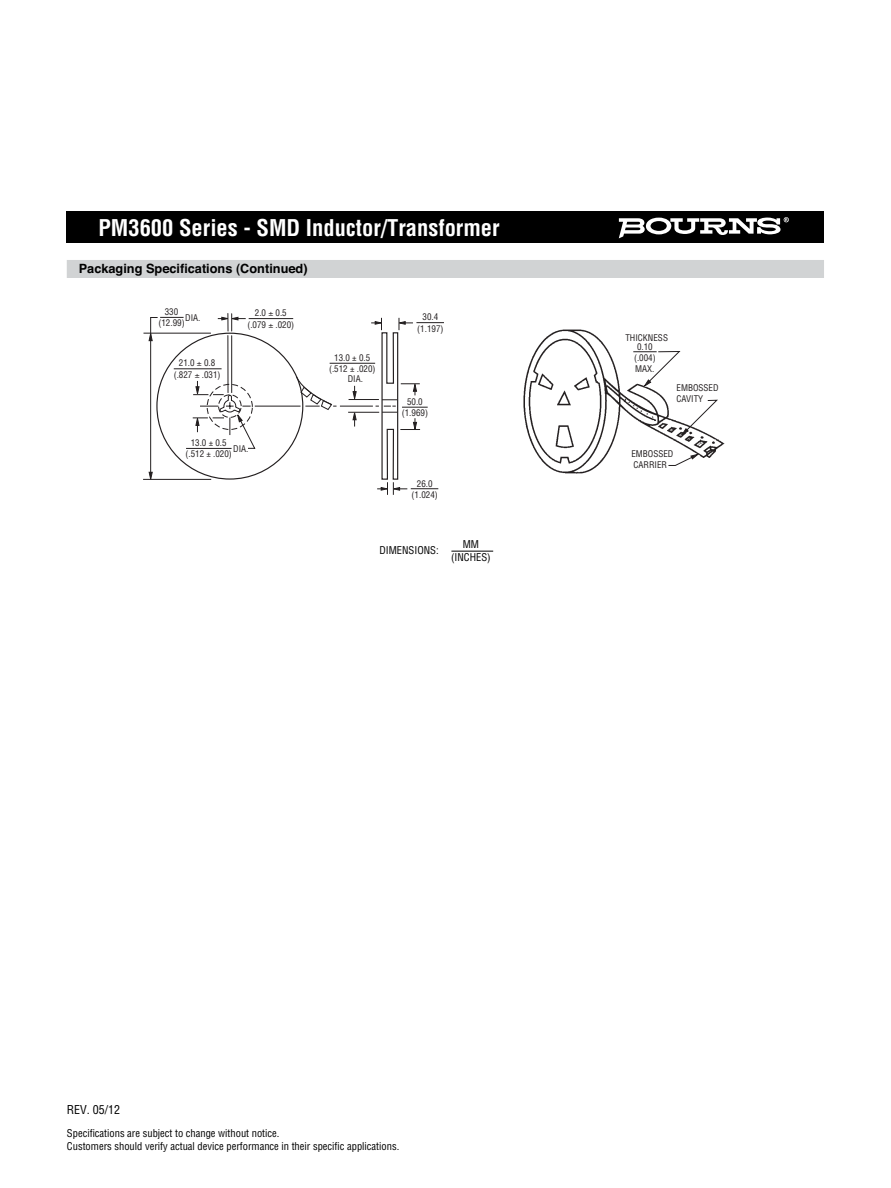
<style>
.page{position:relative;width:891px;height:1188px;background:#fff}
.page>*{position:absolute;margin:0;border:0;box-sizing:border-box;transform-origin:0 0}
.t1{font:700 condensed 22.5px "Helvetica";color:#fff}
.t2{font:700 12.75px "Helvetica";color:#000}
.t3{font:condensed 12px "Helvetica";color:#000}
.t4{font:condensed 10.5px/12.8px "Helvetica";color:#000}
.t5{font:condensed 9px/11.2px "Helvetica";color:#231f20;text-align:center}
</style>
<div class="page">
<div style="left:67px;top:212px;width:757px;height:31px;background:#000"></div>
<svg style="left:619px;top:217px;width:170px;height:21px"></svg>
<div style="left:67px;top:260px;width:757px;height:18px;background:#d1d3d4"></div>
<hr style="left:451px;top:551px;width:42px;height:1px;background:#000">
<hr style="left:228px;top:336px;width:1px;height:57px;background:#231f20">
<hr style="left:231px;top:336px;width:1px;height:57px;background:#231f20">
<svg style="left:218px;top:313px;width:28px;height:18px"></svg>
<hr style="left:249px;top:318px;width:44px;height:1px;background:#231f20">
<hr style="left:144px;top:333px;width:67px;height:1px;background:#231f20">
<hr style="left:143px;top:479px;width:68px;height:1px;background:#231f20">
<svg style="left:149px;top:317px;width:35px;height:163px"></svg>
<hr style="left:186px;top:448px;width:46px;height:1px;background:#231f20">
<hr style="left:330px;top:363px;width:45px;height:1px;background:#231f20">
<hr style="left:174px;top:368px;width:48px;height:1px;background:#231f20">
<hr style="left:349px;top:399px;width:30px;height:1px;background:#231f20">
<hr style="left:348px;top:412px;width:31px;height:1px;background:#231f20">
<svg style="left:353px;top:386px;width:4px;height:13px"></svg>
<svg style="left:353px;top:411px;width:4px;height:16px"></svg>
<hr style="left:255px;top:406px;width:46px;height:1px;background:#231f20">
<svg style="left:296px;top:376px;width:41px;height:35px"></svg>
<hr style="left:340px;top:406px;width:33px;height:1px;background:#231f20">
<svg style="left:371px;top:318px;width:73px;height:177px"></svg>
<img style="left:523px;top:329px;width:202px;height:145px">
<svg style="left:668px;top:454px;width:32px;height:12px"></svg>
<svg style="left:681px;top:399px;width:38px;height:37px"></svg>
<svg style="left:633px;top:351px;width:48px;height:36px"></svg>
<svg style="left:193px;top:374px;width:63px;height:75px"></svg>
<h1 class="t1" style="left:98px;top:219px;width:403px">PM3600 Series - SMD Inductor/Transformer</h1>
<h2 class="t2" style="left:79px;top:264px;width:230px">Packaging Specifications (Continued)</h2>
<p class="t5" style="left:158px;top:307px;width:28px">330 (12.99)</p>
<p class="t5" style="left:185px;top:313px;width:17px">DIA.</p>
<p class="t5" style="left:174px;top:358px;width:48px">21.0 0.8 (.827 .031)</p>
<p class="t5" style="left:247px;top:308px;width:48px">2.0 0.5 (.079 .020)</p>
<p class="t5" style="left:417px;top:312px;width:28px">30.4 (1.197)</p>
<p class="t5" style="left:329px;top:353px;width:48px">13.0 ± 0.5 (.512 ± .020)</p>
<p class="t5" style="left:348px;top:373px;width:17px">DIA.</p>
<p class="t5" style="left:402px;top:397px;width:28px">50.0 (1.969)</p>
<p class="t5" style="left:185px;top:438px;width:48px">13.0 ± 0.5 (.512 ± .020)</p>
<p class="t5" style="left:233px;top:443px;width:17px">DIA.</p>
<p class="t5" style="left:412px;top:478px;width:28px">26.0 (1.024)</p>
<p class="t4" style="left:379px;top:545px;width:61px">DIMENSIONS:</p>
<p class="t4" style="left:451px;top:539px;width:41px;text-align:center">MM (INCHES)</p>
<p class="t5" style="left:625px;top:333px;width:44px">THICKNESS</p>
<p class="t5" style="left:634px;top:342px;width:23px;line-height:10.8px">0.10 (.004)<br>MAX.</p>
<p class="t5" style="left:677px;top:383px;width:44px;line-height:10.5px;text-align:left">EMBOSSED<br>CAVITY</p>
<p class="t5" style="left:631px;top:450px;width:44px;line-height:10.5px;text-align:left">EMBOSSED<br>CARRIER</p>
<h3 class="t3" style="left:67px;top:1105px;width:55px">REV. 05/12</h3>
<p class="t4" style="left:67px;top:1128px;width:334px">Specifications are subject to change without notice.<br>Customers should verify actual device performance in their specific applications.</p>
</div>
